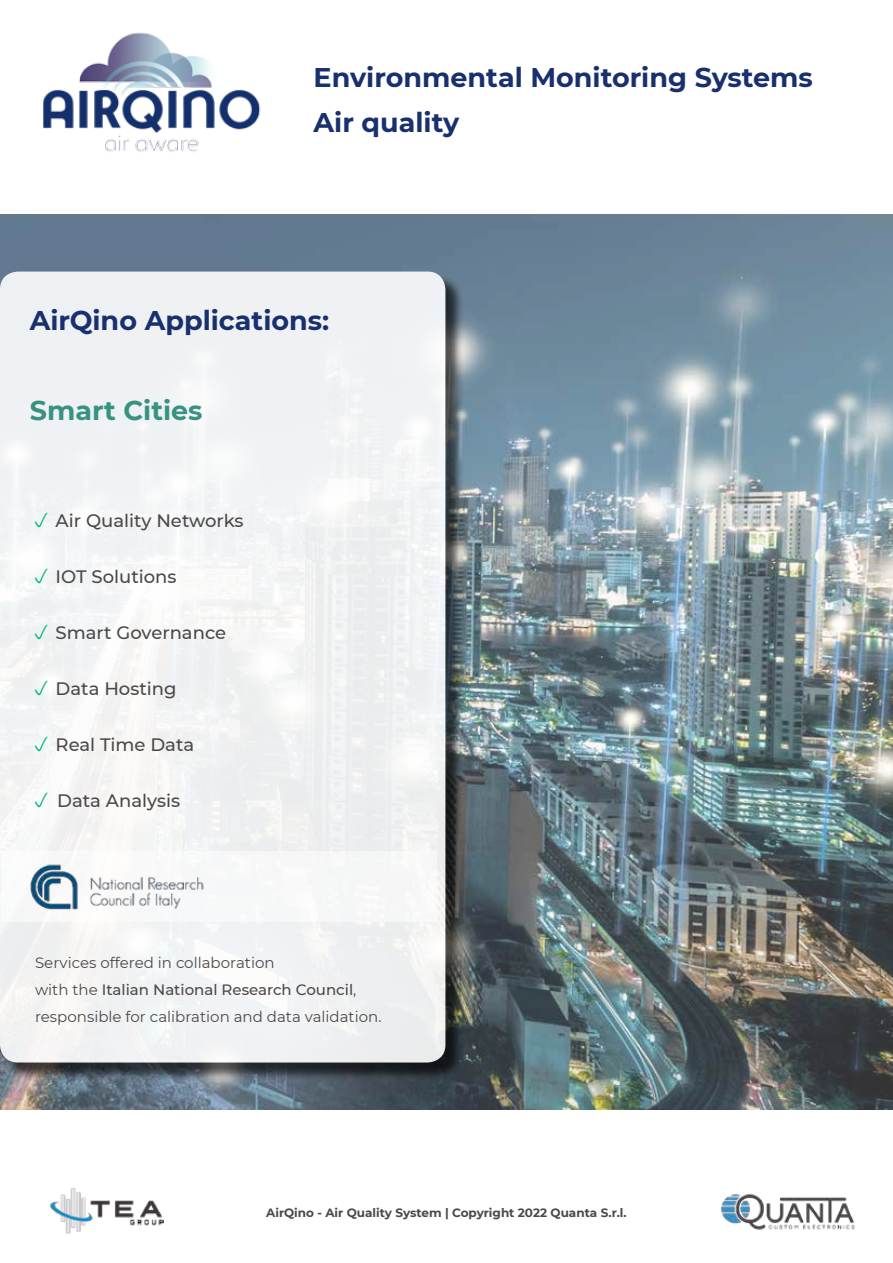
<style>
.page{position:relative;width:893px;height:1263px;background:#fff}
.page>*{position:absolute;margin:0;border:0;box-sizing:border-box;transform-origin:0 0}
.t1{font:700 27px/45px "Montserrat";color:#18306d}
.t2{font:700 27px "Montserrat";color:#389280}
.t3{font:500 18px "Montserrat";color:#4c4848}
.t4{font:15px/27px "Montserrat";color:#4c4848}
.t5{font:700 12px "Montserrat";color:#4c4848}
.s1{font-weight:500}
</style>
<div class="page">
<img style="left:0;top:215px;width:893px;height:895px">
<img style="left:43px;top:32px;width:218px;height:120px">
<img style="left:721px;top:1193px;width:134px;height:37px">
<img style="left:50px;top:1188px;width:113px;height:45px">
<div style="left:2px;top:274px;width:462px;height:807px;background:#000;opacity:.75"></div>
<div style="left:0;top:272px;width:445px;height:790px;background:#f0f2f4;border-radius:18px"></div>
<div style="left:2px;top:851px;width:435px;height:71px;background:#f7f8f8"></div>
<img style="left:30px;top:864px;width:174px;height:46px">
<svg style="left:43px;top:681px;width:5px;height:8px"></svg>
<svg style="left:35px;top:746px;width:5px;height:4px"></svg>
<svg style="left:35px;top:793px;width:10px;height:15px"></svg>
<h1 class="t1" style="left:314px;top:54px;width:501px">Environmental Monitoring Systems<br>Air quality</h1>
<h1 class="t1" style="left:30px;top:296px;width:301px">AirQino Applications:</h1>
<h1 class="t2" style="left:30px;top:391px;width:174px">Smart Cities</h1>
<p class="t3" style="left:56px;top:508px;width:190px">Air Quality Networks</p>
<p class="t3" style="left:56px;top:564px;width:122px">IOT Solutions</p>
<p class="t3" style="left:56px;top:620px;width:172px">Smart Governance</p>
<p class="t3" style="left:56px;top:676px;width:122px">Data Hosting</p>
<p class="t3" style="left:56px;top:732px;width:140px">Real Time Data</p>
<p class="t3" style="left:57px;top:788px;width:124px">Data Analysis</p>
<p class="t4" style="left:35px;top:948px;width:348px">Services offered in collaboration<br>with the <span class="s1">Italian National Research Council</span>, responsible for calibration and data validation.</p>
<p class="t5" style="left:266px;top:1204px;width:362px">AirQino - Air Quality System | Copyright 2022 Quanta S.r.l.</p>
</div>
